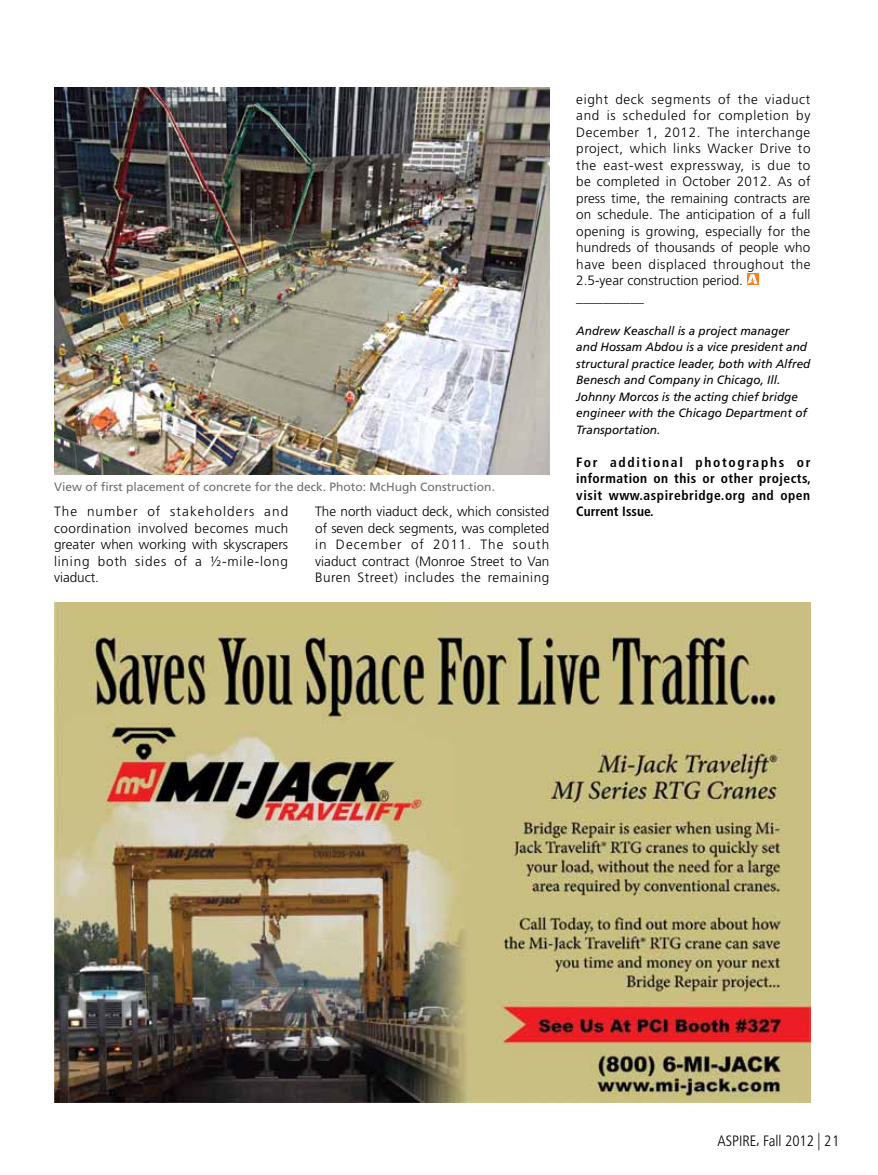
<style>
.page{position:relative;width:878px;height:1175px;background:#fff}
.page>*{position:absolute;margin:0;border:0;box-sizing:border-box;transform-origin:0 0}
.t1{font:300 condensed 15px "Frutiger LT Std";color:#000}
.t2{font:300 13.5px/16.5px "Frutiger LT Std";letter-spacing:.02em;color:#000;text-align:justify}
.t3{font:700 condensed 13.5px/16.5px "Frutiger LT Std";letter-spacing:.04em;color:#000;text-align:justify}
.t4{font:italic 12px/16.5px "Frutiger LT Std";color:#000}
.t5{font:12px "Frutiger LT Std";color:#6d6e71}
.s1{font-size:17.55px}
</style>
<div class="page">
<svg style="left:747px;top:273px;width:11px;height:12px"></svg>
<svg style="left:747px;top:274px;width:10px;height:10px"></svg>
<img style="left:54px;top:88px;width:495px;height:387px">
<img style="left:54px;top:602px;width:756px;height:500px">
<p class="t5" style="left:54px;top:480px;width:442px">View of first placement of concrete for the deck. Photo: McHugh Construction.</p>
<p class="t2" style="left:54px;top:503px;width:236px">The number of stakeholders and coordination involved becomes much greater when working with skyscrapers lining both sides of a ½-mile-long viaduct.</p>
<p class="t2" style="left:315px;top:503px;width:236px">The north viaduct deck, which consisted of seven deck segments, was completed in December of 2011. The south viaduct contract (Monroe Street to Van Buren Street) includes the remaining</p>
<p class="t2" style="left:576px;top:91px;width:236px;text-align:left">eight deck segments of the viaduct and is scheduled for completion by December 1, 2012. The interchange project, which links Wacker Drive to the east-west expressway, is due to be completed in October 2012. As of press time, the remaining contracts are on schedule. The anticipation of a full opening is growing, especially for the hundreds of thousands of people who have been displaced throughout the 2.5-year construction period. __________</p>
<p class="t4" style="left:576px;top:322px;width:235px">Andrew Keaschall is a project manager and Hossam Abdou is a vice president and structural practice leader, both with Alfred Benesch and Company in Chicago, Ill.<br>Johnny Morcos is the acting chief bridge engineer with the Chicago Department of Transportation.</p>
<p class="t3" style="left:576px;top:454px;width:236px">For additional photographs or information on this or other projects, visit www.aspirebridge.org and open Current Issue.</p>
<p class="t1" style="left:717px;top:1132px;width:123px">ASPIRE, Fall 2012 <span class="s1">|</span> 21</p>
</div>
